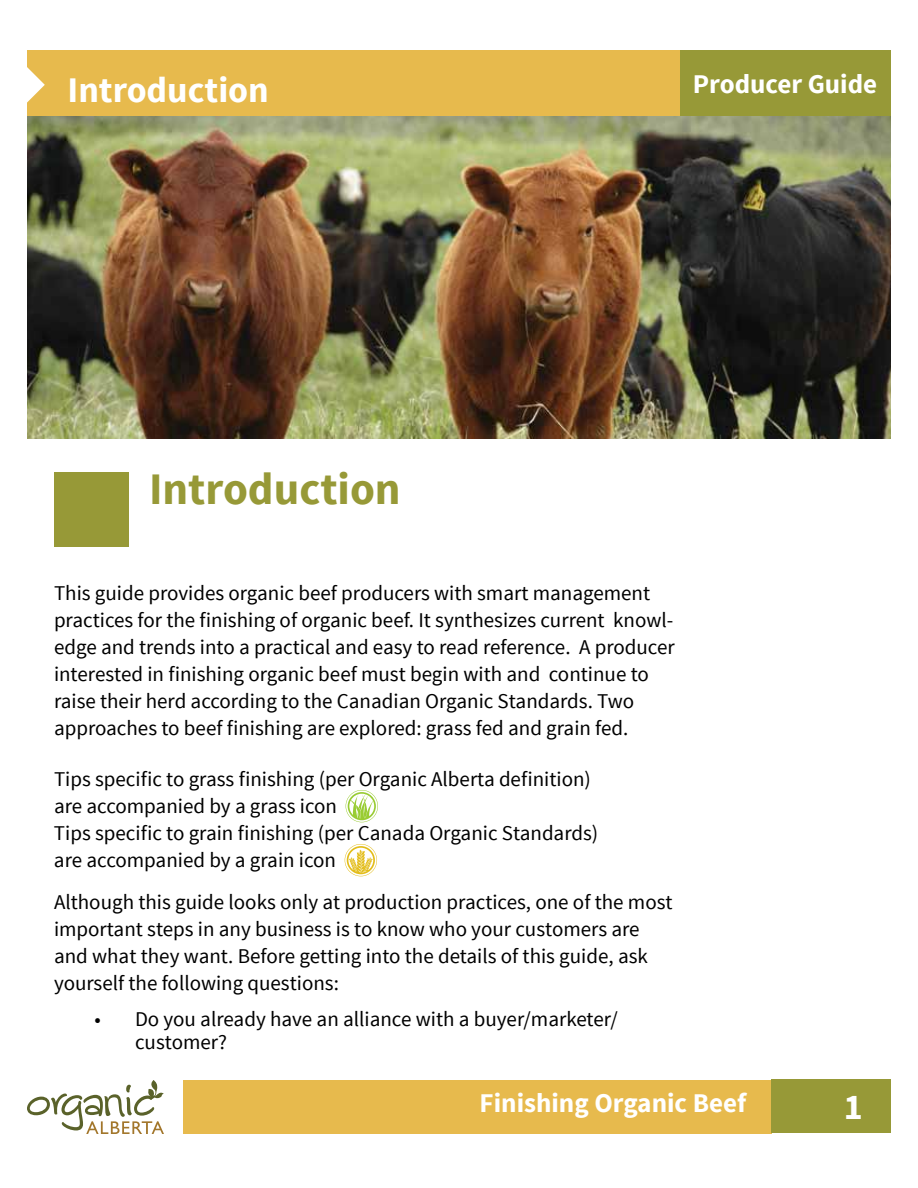
<style>
.page{position:relative;width:918px;height:1188px;background:#fff}
.page>*{position:absolute;margin:0;border:0;box-sizing:border-box;transform-origin:0 0}
.t1{font:700 45px "Source Sans Pro";color:#979937}
.t2{font:700 36px "Source Sans Pro";color:#fff}
.t3{font:700 27px "Source Sans Pro";color:#fff}
.t4{font:21px/27px "Source Sans Pro";color:#000}
</style>
<div class="page">
<div style="left:27px;top:50px;width:864px;height:67px;background:#e7ba4d"></div>
<svg style="left:27px;top:67px;width:18px;height:36px"></svg>
<div style="left:680px;top:50px;width:211px;height:67px;background:#979937"></div>
<div style="left:183px;top:1080px;width:589px;height:54px;background:#e7ba4d"></div>
<div style="left:772px;top:1079px;width:119px;height:54px;background:#979937"></div>
<svg style="left:27px;top:1080px;width:137px;height:54px"></svg>
<img style="left:27px;top:117px;width:864px;height:322px">
<div style="left:54px;top:472px;width:74px;height:74px;background:#979937"></div>
<svg style="left:346px;top:790px;width:32px;height:32px"></svg>
<svg style="left:345px;top:844px;width:32px;height:32px"></svg>
<h2 class="t2" style="left:68px;top:67px;width:203px">Introduction</h2>
<p class="t3" style="left:693px;top:67px;width:186px">Producer Guide</p>
<h1 class="t1" style="left:149px;top:461px;width:253px">Introduction</h1>
<p class="t4" style="left:54px;top:580px;width:622px">This guide provides organic beef producers with smart management practices for the finishing of organic beef. It synthesizes current knowl&shy;edge and trends into a practical and easy to read reference. A producer interested in finishing organic beef must begin with and continue to raise their herd according to the Canadian Organic Standards. Two approaches to beef finishing are explored: grass fed and grain fed.</p>
<p class="t4" style="left:54px;top:766px;width:546px">Tips specific to grass finishing (per Organic Alberta definition) are accompanied by a grass icon<br>Tips specific to grain finishing (per Canada Organic Standards) are accompanied by a grain icon</p>
<p class="t4" style="left:54px;top:889px;width:620px">Although this guide looks only at production practices, one of the most important steps in any business is to know who your customers are and what they want. Before getting into the details of this guide, ask yourself the following questions:</p>
<p class="t4" style="left:135px;top:1008px;width:484px;line-height:22.5px;text-indent:-41px">• Do you already have an alliance with a buyer/marketer/ customer?</p>
<p class="t3" style="left:480px;top:1086px;width:268px">Finishing Organic Beef</p>
<h2 class="t2" style="left:844px;top:1084px;width:21px">1</h2>
</div>
